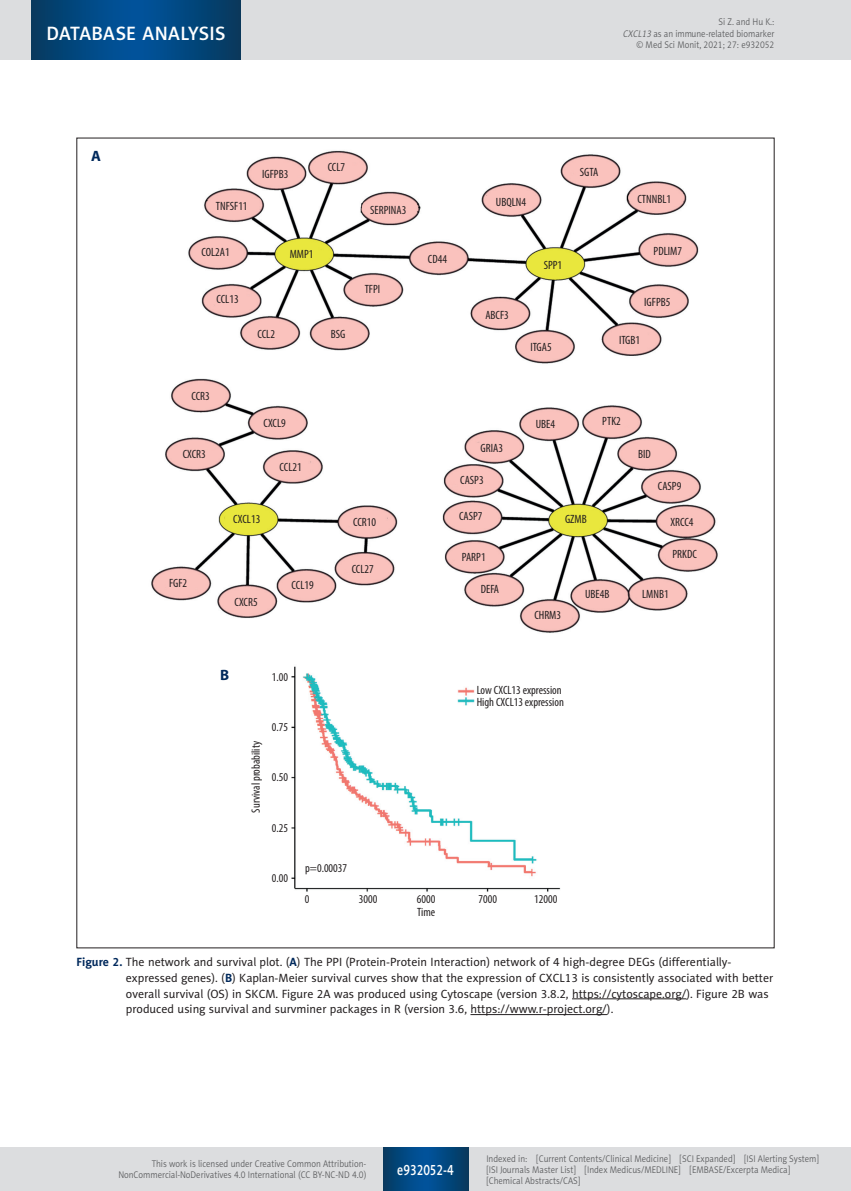
<style>
.page{position:relative;width:851px;height:1191px;background:#fff}
.page>*{position:absolute;margin:0;border:0;box-sizing:border-box;transform-origin:0 0}
.t1{font:19.5px "Naomi Sans EFN Medium";letter-spacing:.01em;color:#fff}
.t2{font:15px "Naomi Sans EFN Medium";color:#fff;scale:.8 1}
.t3{font:700 15px "Myriad Pro";color:#00295c}
.MSM_Rycina_tytul{font:12px/15.8px "Naomi Sans EFN";color:#231f20}
.t4{font:condensed 12px/12px "Myriad Pro";color:#231f20}
.t5{font:9.75px/11.2px "Naomi Sans EFN Light";color:#57585a;text-align:right;scale:.9 1}
.s1{font-style:italic}
.s2{font-weight:700;color:#00295c}
</style>
<div class="page">
<img style="left:151px;top:150px;width:567px;height:483px">
<img style="left:291px;top:666px;width:270px;height:226px">
<img style="left:457px;top:687px;width:17px;height:18px">
<hr style="left:572px;top:998px;width:114px;height:1px;background:#231f20">
<hr style="left:470px;top:1014px;width:136px;height:1px;background:#231f20">
<div style="left:0;top:1148px;width:850px;height:43px;background:#dcdddf"></div>
<svg style="left:383px;top:1147px;width:85px;height:43px;background:#02477e"></svg>
<div style="left:0;top:0;width:850px;height:60px;background:#dcdddf"></div>
<hr style="left:850px;top:0;width:1px;height:60px;background:#dcdddf">
<svg style="left:32px;top:0;width:208px;height:60px;background:#02477f"></svg>
<h1 class="t1" style="left:47px;top:22px;width:180px">DATABASE ANALYSIS</h1>
<p class="t5" style="left:623px;top:16px;width:169px">Si Z. and Hu K.:<br><span class="s1">CXCL13</span> as an immune-related biomarker © Med Sci Monit, 2021; 27: e932052</p>
<p class="t3" style="left:91px;top:147px;width:11px">A</p>
<p class="t4" style="left:262px;top:168px;width:28px">IGFPB3</p>
<p class="t4" style="left:327px;top:161px;width:19px">CCL7</p>
<p class="t4" style="left:579px;top:165px;width:20px">SGTA</p>
<p class="t4" style="left:216px;top:199px;width:33px">TNFSF11</p>
<p class="t4" style="left:370px;top:204px;width:38px">SERPINA3</p>
<p class="t4" style="left:496px;top:195px;width:32px">UBQLN4</p>
<p class="t4" style="left:637px;top:193px;width:35px">CTNNBL1</p>
<p class="t4" style="left:201px;top:246px;width:30px">COL2A1</p>
<p class="t4" style="left:289px;top:247px;width:25px">MMP1</p>
<p class="t4" style="left:428px;top:253px;width:21px">CD44</p>
<p class="t4" style="left:543px;top:259px;width:20px">SPP1</p>
<p class="t4" style="left:653px;top:244px;width:30px">PDLIM7</p>
<p class="t4" style="left:216px;top:292px;width:24px">CCL13</p>
<p class="t4" style="left:364px;top:282px;width:17px">TFPI</p>
<p class="t4" style="left:644px;top:296px;width:28px">IGFPB5</p>
<p class="t4" style="left:485px;top:309px;width:25px">ABCF3</p>
<p class="t4" style="left:257px;top:327px;width:19px">CCL2</p>
<p class="t4" style="left:330px;top:328px;width:16px">BSG</p>
<p class="t4" style="left:530px;top:341px;width:23px">ITGA5</p>
<p class="t4" style="left:619px;top:334px;width:23px">ITGB1</p>
<p class="t4" style="left:191px;top:390px;width:20px">CCR3</p>
<p class="t4" style="left:263px;top:417px;width:24px">CXCL9</p>
<p class="t4" style="left:535px;top:418px;width:21px">UBE4</p>
<p class="t4" style="left:602px;top:415px;width:20px">PTK2</p>
<p class="t4" style="left:183px;top:447px;width:25px">CXCR3</p>
<p class="t4" style="left:480px;top:441px;width:24px">GRIA3</p>
<p class="t4" style="left:638px;top:447px;width:14px">BID</p>
<p class="t4" style="left:279px;top:461px;width:24px">CCL21</p>
<p class="t4" style="left:169px;top:577px;width:20px">FGF2</p>
<p class="t4" style="left:460px;top:474px;width:25px">CASP3</p>
<p class="t4" style="left:459px;top:510px;width:25px">CASP7</p>
<p class="t4" style="left:233px;top:513px;width:28px">CXCL13</p>
<p class="t4" style="left:565px;top:513px;width:23px">GZMB</p>
<p class="t4" style="left:353px;top:515px;width:24px">CCR10</p>
<p class="t4" style="left:351px;top:562px;width:24px">CCL27</p>
<p class="t4" style="left:462px;top:551px;width:25px">PARP1</p>
<p class="t4" style="left:657px;top:480px;width:25px">CASP9</p>
<p class="t4" style="left:670px;top:515px;width:24px">XRCC4</p>
<p class="t4" style="left:672px;top:547px;width:26px">PRKDC</p>
<p class="t4" style="left:234px;top:595px;width:25px">CXCR5</p>
<p class="t4" style="left:291px;top:579px;width:24px">CCL19</p>
<p class="t3" style="left:220px;top:665px;width:11px">B</p>
<p class="t4" style="left:272px;top:670px;width:18px">1.00</p>
<p class="t4" style="left:249px;top:812px;width:73px;rotate:-90deg">Survival probability</p>
<p class="t4" style="left:272px;top:721px;width:18px">0.75</p>
<p class="t4" style="left:272px;top:771px;width:18px">0.50</p>
<p class="t4" style="left:272px;top:821px;width:18px">0.25</p>
<p class="t4" style="left:272px;top:871px;width:18px">0.00</p>
<p class="t4" style="left:305px;top:861px;width:43px">p=0.00037</p>
<p class="t4" style="left:305px;top:892px;width:6px">0</p>
<p class="t4" style="left:359px;top:892px;width:20px">3000</p>
<p class="t4" style="left:417px;top:892px;width:20px;line-height:13.5px">6000<br>Time</p>
<p class="t4" style="left:480px;top:582px;width:20px">DEFA</p>
<p class="t4" style="left:534px;top:609px;width:28px">CHRM3</p>
<p class="t4" style="left:585px;top:587px;width:26px">UBE4B</p>
<p class="t4" style="left:642px;top:587px;width:28px">LMNB1</p>
<p class="t4" style="left:476px;top:683px;width:89px">Low CXCL13 expression<br>High CXCL13 expression</p>
<p class="t4" style="left:478px;top:892px;width:20px">7000</p>
<p class="t4" style="left:534px;top:892px;width:25px">12000</p>
<p class="MSM_Rycina_tytul" style="left:126px;top:954px;width:649px;text-indent:-49px"><span class="s2">Figure 2.</span> The network and survival plot. (<span class="s2">A</span>) The PPI (Protein-Protein Interaction) network of 4 high-degree DEGs (differentially&shy;expressed genes). (<span class="s2">B</span>) Kaplan-Meier survival curves show that the expression of CXCL13 is consistently associated with better overall survival (OS) in SKCM. Figure 2A was produced using Cytoscape (version 3.8.2, https://cytoscape.org/). Figure 2B was produced using survival and survminer packages in R (version 3.6, https://www.r-project.org/).</p>
<p class="t5" style="left:118px;top:1158px;width:277px">This work is licensed under Creative Common Attribution-<br>NonCommercial-NoDerivatives 4.0 International (CC BY-NC-ND 4.0)</p>
<p class="t2" style="left:397px;top:1160px;width:72px">e932052-4</p>
<p class="t5" style="left:486px;top:1152px;width:371px;text-align:left">Indexed in: [Current Contents/Clinical Medicine] [SCI Expanded] [ISI Alerting System] [ISI Journals Master List] [Index Medicus/MEDLINE] [EMBASE/Excerpta Medica] [Chemical Abstracts/CAS]</p>
</div>
